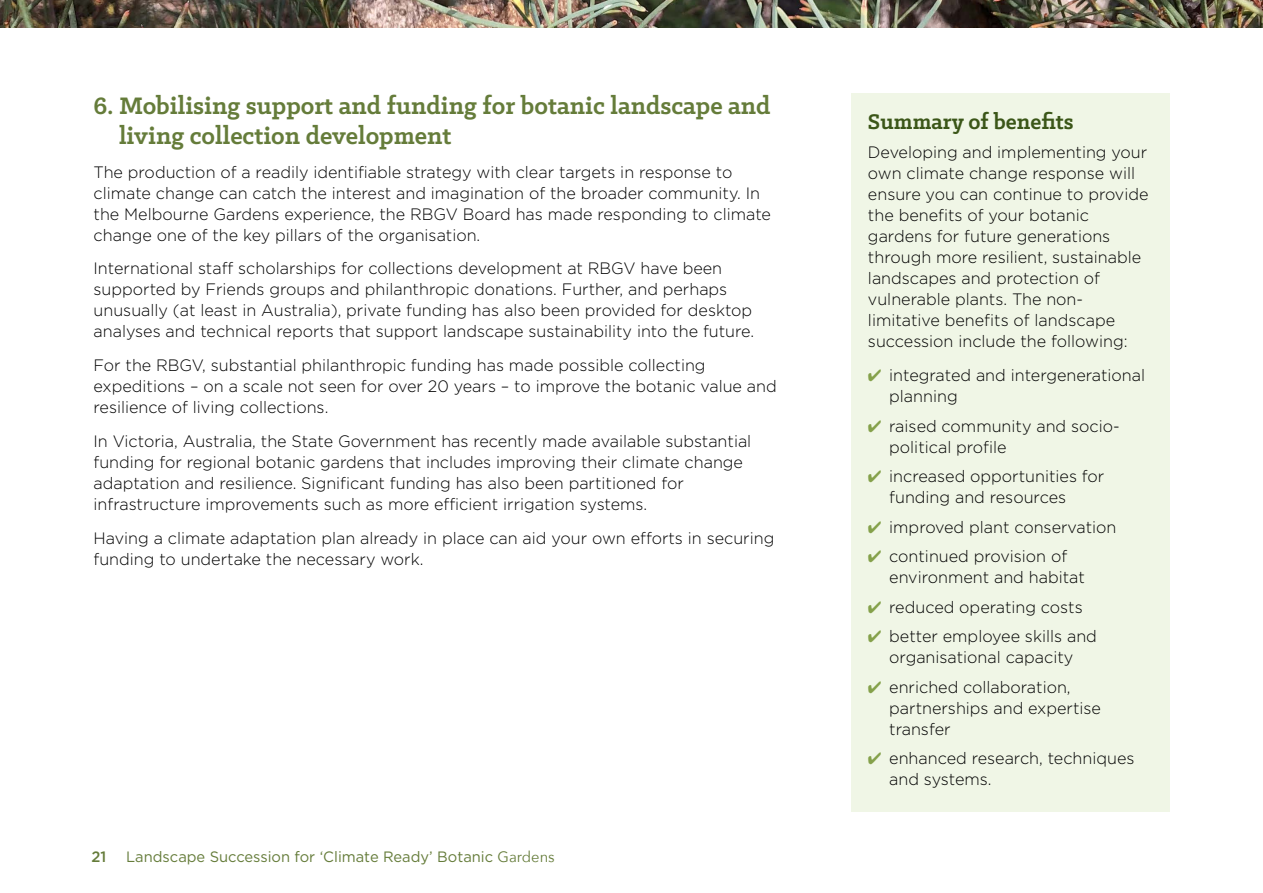
<style>
.page{position:relative;width:1263px;height:893px;background:#fff}
.page>*{position:absolute;margin:0;border:0;box-sizing:border-box;transform-origin:0 0}
.Heading_2_numberd{font:700 27px/30px "Klinic Slab";color:#657c3a}
.Heading_3{font:700 24px "Klinic Slab";color:#3b5618}
.t1{font:300 16.5px/21px "Gotham";color:#000}
.t2{font:15px "Gotham";color:#657c3a}
.t3{font:500 15px "Gotham";color:#657c3a}
.s1{font-family:"Avenir Next"}
.s2{color:#85a14b}
</style>
<div class="page">
<div style="left:851px;top:94px;width:318px;height:718px;background:#f0f6e6"></div>
<img style="left:0;top:0;width:1263px;height:27px">
<h2 class="Heading_2_numberd" style="left:119px;top:90px;width:653px;text-indent:-26px">6. Mobilising support and funding for botanic landscape and living collection development</h2>
<p class="t1" style="left:94px;top:161px;width:679px">The production of a readily identifiable strategy with clear targets in response to climate change can catch the interest and imagination of the broader community. In the Melbourne Gardens experience, the RBGV Board has made responding to climate change one of the key pillars of the organisation.</p>
<p class="t1" style="left:94px;top:258px;width:662px">International staff scholarships for collections development at RBGV have been supported by Friends groups and philanthropic donations. Further, and perhaps unusually (at least in Australia), private funding has also been provided for desktop analyses and technical reports that support landscape sustainability into the future.</p>
<p class="t1" style="left:94px;top:355px;width:685px">For the RBGV, substantial philanthropic funding has made possible collecting expeditions – on a scale not seen for over 20 years – to improve the botanic value and resilience of living collections.</p>
<p class="t1" style="left:94px;top:430px;width:659px">In Victoria, Australia, the State Government has recently made available substantial funding for regional botanic gardens that includes improving their climate change adaptation and resilience. Significant funding has also been partitioned for infrastructure improvements such as more efficient irrigation systems.</p>
<p class="t1" style="left:94px;top:527px;width:682px">Having a climate adaptation plan already in place can aid your own efforts in securing funding to undertake the necessary work.</p>
<p class="t3" style="left:92px;top:848px;width:16px">21</p>
<p class="t2" style="left:126px;top:848px;width:430px">Landscape Succession for ‘Climate Ready’ Botanic <span class="s1">Gardens</span></p>
<h3 class="Heading_3" style="left:868px;top:106px;width:207px">Summary of benefits</h3>
<p class="t1" style="left:868px;top:142px;width:282px">Developing and implementing your own climate change response will ensure you can continue to provide the benefits of your botanic gardens for future generations through more resilient, sustainable landscapes and protection of vulnerable plants. The non&shy;limitative benefits of landscape succession include the following:</p>
<p class="t1" style="left:889px;top:365px;width:257px;text-indent:-21px"><span class="s2">✔</span> integrated and intergenerational planning</p>
<p class="t1" style="left:889px;top:415px;width:232px;text-indent:-21px"><span class="s2">✔</span> raised community and socio&shy;political profile</p>
<p class="t1" style="left:889px;top:466px;width:217px;text-indent:-21px"><span class="s2">✔</span> increased opportunities for funding and resources</p>
<p class="t1" style="left:868px;top:516px;width:250px"><span class="s2">✔</span> improved plant conservation</p>
<p class="t1" style="left:889px;top:546px;width:197px;text-indent:-21px"><span class="s2">✔</span> continued provision of environment and habitat</p>
<p class="t1" style="left:868px;top:596px;width:216px"><span class="s2">✔</span> reduced operating costs</p>
<p class="t1" style="left:868px;top:626px;width:230px;text-align:center"><span class="s2">✔</span> better employee skills and organisational capacity</p>
<p class="t1" style="left:889px;top:676px;width:213px;text-indent:-21px"><span class="s2">✔</span> enriched collaboration, partnerships and expertise transfer</p>
<p class="t1" style="left:889px;top:748px;width:247px;text-indent:-21px"><span class="s2">✔</span> enhanced research, techniques and systems.</p>
</div>
